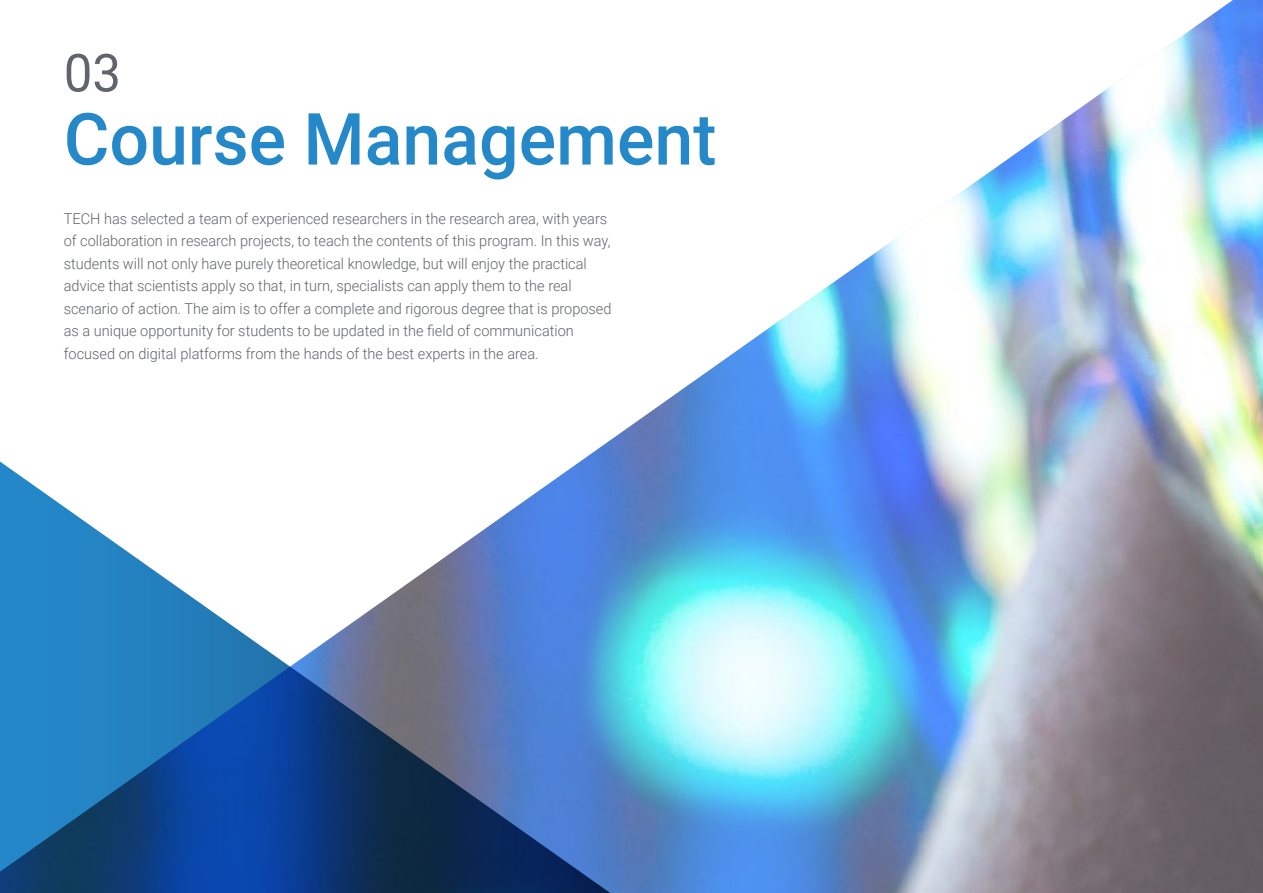
<style>
.page{position:relative;width:1263px;height:893px;background:#fff}
.page>*{position:absolute;margin:0;border:0;box-sizing:border-box;transform-origin:0 0}
.t1{font:500 72px "Roboto";color:#2488c9}
.t2{font:52.5px "Roboto";color:#61646a}
.t3{font:300 15px/22.5px "Roboto";color:#61646a}
</style>
<div class="page">
<img style="left:602px;top:0;width:661px;height:893px">
<svg style="left:0;top:446px;width:640px;height:447px"></svg>
<h2 class="t2" style="left:64px;top:36px;width:59px">03</h2>
<h1 class="t1" style="left:64px;top:89px;width:654px">Course Management</h1>
<p class="t3" style="left:64px;top:207px;width:549px">TECH has selected a team of experienced researchers in the research area, with years of collaboration in research projects, to teach the contents of this program. In this way, students will not only have purely theoretical knowledge, but will enjoy the practical advice that scientists apply so that, in turn, specialists can apply them to the real scenario of action. The aim is to offer a complete and rigorous degree that is proposed as a unique opportunity for students to be updated in the field of communication focused on digital platforms from the hands of the best experts in the area.</p>
</div>
